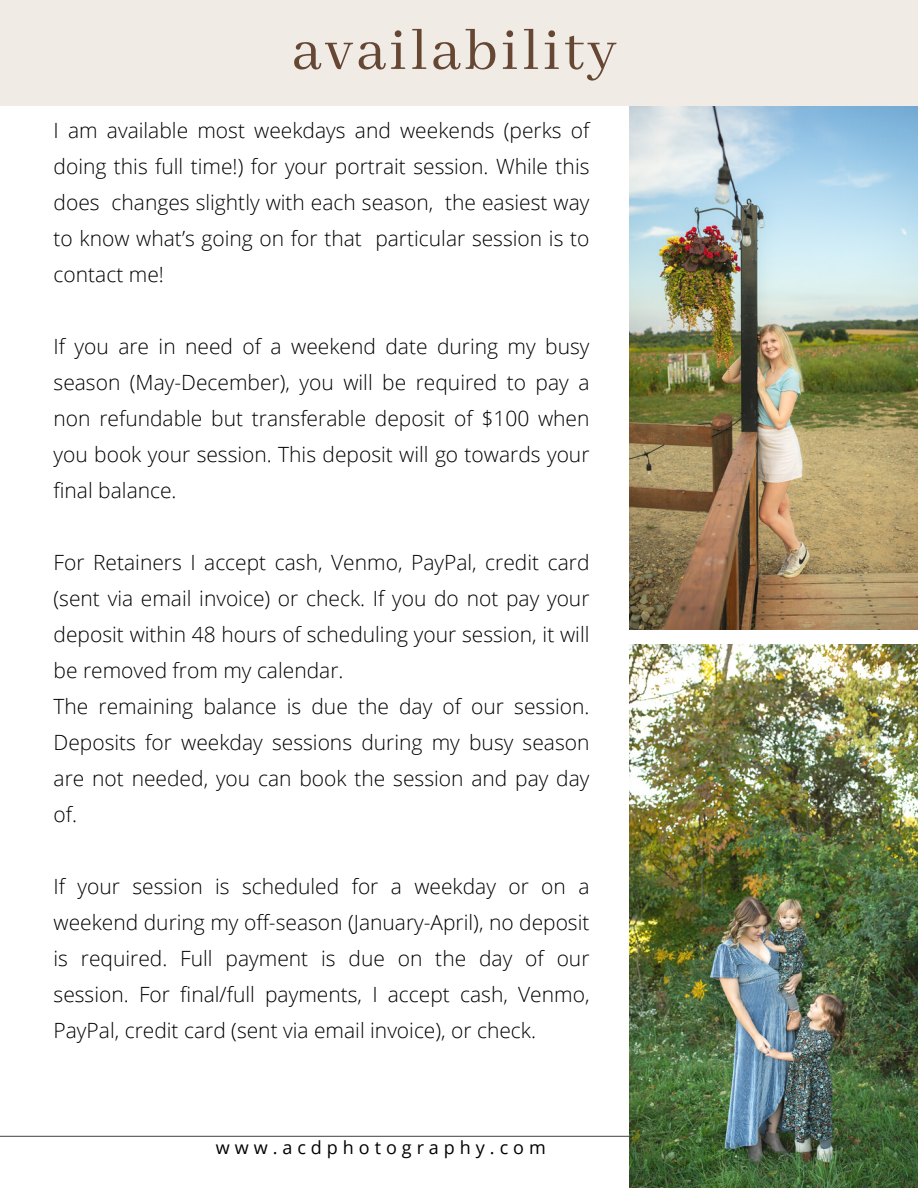
<style>
.page{position:relative;width:918px;height:1188px;background:#fff}
.page>*{position:absolute;margin:0;border:0;box-sizing:border-box;transform-origin:0 0}
.t1{font:63px "Abhaya Libre";letter-spacing:.05em;color:#654733}
.t2{font:300 21px/36px "Open Sans";color:#000;text-align:justify}
.t3{font:18px "Open Sans";letter-spacing:.275em;color:#000}
</style>
<div class="page">
<img style="left:629px;top:106px;width:289px;height:524px">
<hr style="left:0;top:1136px;width:918px;height:1px;background:#555">
<div style="left:0;top:0;width:918px;height:106px;background:#f1ebe6"></div>
<img style="left:629px;top:645px;width:289px;height:543px">
<p class="t1" style="left:292px;top:16px;width:326px">availability</p>
<p class="t2" style="left:54px;top:112px;width:537px">I am available most weekdays and weekends (perks of doing this full time!) for your portrait session. While this does changes slightly with each season, the easiest way to know what’s going on for that particular session is to contact me!</p>
<p class="t2" style="left:54px;top:328px;width:537px">If you are in need of a weekend date during my busy season (May-December), you will be required to pay a non refundable but transferable deposit of $100 when you book your session. This deposit will go towards your final balance.</p>
<p class="t2" style="left:54px;top:544px;width:537px">For Retainers I accept cash, Venmo, PayPal, credit card (sent via email invoice) or check. If you do not pay your deposit within 48 hours of scheduling your session, it will be removed from my calendar.</p>
<p class="t2" style="left:54px;top:688px;width:537px">The remaining balance is due the day of our session.<br>Deposits for weekday sessions during my busy season are not needed, you can book the session and pay day of.</p>
<p class="t2" style="left:54px;top:868px;width:537px">If your session is scheduled for a weekday or on a weekend during my off-season (January-April), no deposit is required. Full payment is due on the day of our session. For final/full payments, I accept cash, Venmo, PayPal, credit card (sent via email invoice), or check.</p>
<p class="t3" style="left:216px;top:1135px;width:331px">www.acdphotography.com</p>
</div>
